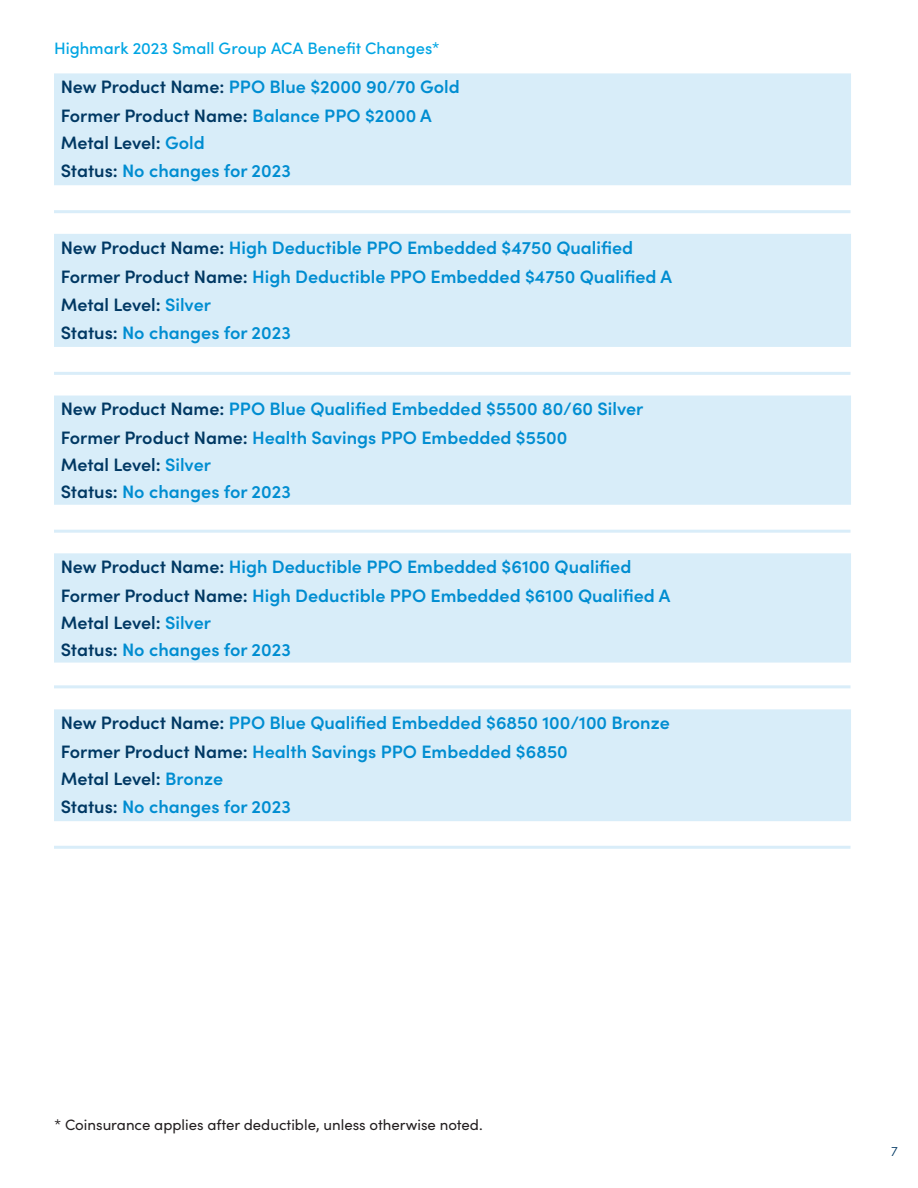
<style>
.page{position:relative;width:918px;height:1188px;background:#fff}
.page>*{position:absolute;margin:0;border:0;box-sizing:border-box;transform-origin:0 0}
.t1{font:600 18px "Sofia Pro";color:#008dd1}
.t2{font:600 18px "Sofia Pro";color:#003863}
.t3{font:500 16.5px "Sofia Pro";color:#00a5e3}
.t4{font:15px "Sofia Pro";color:#231f20}
.t5{font:300 13.5px "Sofia Pro";color:#003863}
.s1{color:#003863}
.s2{color:#008dd1}
</style>
<div class="page">
<div style="left:54px;top:73px;width:797px;height:112px;background:#d8edf9"></div>
<hr style="left:54px;top:210px;width:796px;height:3px;background:#d9edf9">
<div style="left:54px;top:234px;width:797px;height:113px;background:#d8edf9"></div>
<hr style="left:54px;top:372px;width:796px;height:3px;background:#d9edf9">
<div style="left:54px;top:396px;width:797px;height:109px;background:#d8edf9"></div>
<hr style="left:54px;top:530px;width:796px;height:3px;background:#d9edf9">
<div style="left:54px;top:553px;width:797px;height:110px;background:#d8edf9"></div>
<hr style="left:54px;top:685px;width:796px;height:3px;background:#d9edf9">
<div style="left:54px;top:709px;width:797px;height:112px;background:#d8edf9"></div>
<hr style="left:54px;top:846px;width:796px;height:3px;background:#d9edf9">
<p class="t3" style="left:54px;top:36px;width:387px">Highmark 2023 Small Group ACA Benefit Changes*</p>
<p class="t1" style="left:61px;top:73px;width:401px"><span class="s1">New Product Name:</span> PPO Blue $2000 90/70 Gold</p>
<p class="t2" style="left:61px;top:102px;width:373px">Former Product Name: <span class="s2">Balance PPO $2000 A</span></p>
<p class="t2" style="left:61px;top:129px;width:146px">Metal Level: <span class="s2">Gold</span></p>
<p class="t1" style="left:61px;top:157px;width:232px"><span class="s1">Status:</span> No changes for 2023</p>
<p class="t1" style="left:61px;top:234px;width:574px"><span class="s1">New Product Name:</span> High Deductible PPO Embedded $4750 Qualified</p>
<p class="t1" style="left:61px;top:263px;width:613px"><span class="s1">Former Product Name:</span> High Deductible PPO Embedded $4750 Qualified A</p>
<p class="t2" style="left:61px;top:291px;width:152px">Metal Level: <span class="s2">Silver</span></p>
<p class="t1" style="left:61px;top:319px;width:232px"><span class="s1">Status:</span> No changes for 2023</p>
<p class="t1" style="left:61px;top:395px;width:584px"><span class="s1">New Product Name:</span> PPO Blue Qualified Embedded $5500 80/60 Silver</p>
<p class="t1" style="left:61px;top:425px;width:508px"><span class="s1">Former Product Name:</span> Health Savings PPO Embedded $5500</p>
<p class="t2" style="left:61px;top:451px;width:152px">Metal Level: <span class="s2">Silver</span></p>
<p class="t1" style="left:61px;top:478px;width:232px"><span class="s1">Status:</span> No changes for 2023</p>
<p class="t1" style="left:61px;top:553px;width:572px"><span class="s1">New Product Name:</span> High Deductible PPO Embedded $6100 Qualified</p>
<p class="t1" style="left:61px;top:582px;width:611px"><span class="s1">Former Product Name:</span> High Deductible PPO Embedded $6100 Qualified A</p>
<p class="t2" style="left:61px;top:609px;width:152px">Metal Level: <span class="s2">Silver</span></p>
<p class="t1" style="left:61px;top:636px;width:232px"><span class="s1">Status:</span> No changes for 2023</p>
<p class="t1" style="left:61px;top:709px;width:611px"><span class="s1">New Product Name:</span> PPO Blue Qualified Embedded $6850 100/100 Bronze</p>
<p class="t1" style="left:61px;top:738px;width:509px"><span class="s1">Former Product Name:</span> Health Savings PPO Embedded $6850</p>
<p class="t2" style="left:61px;top:765px;width:164px">Metal Level: <span class="s2">Bronze</span></p>
<p class="t1" style="left:61px;top:793px;width:232px"><span class="s1">Status:</span> No changes for 2023</p>
<p class="t4" style="left:54px;top:1114px;width:430px">* Coinsurance applies after deductible, unless otherwise noted.</p>
<p class="t5" style="left:891px;top:1141px;width:8px">7</p>
</div>
